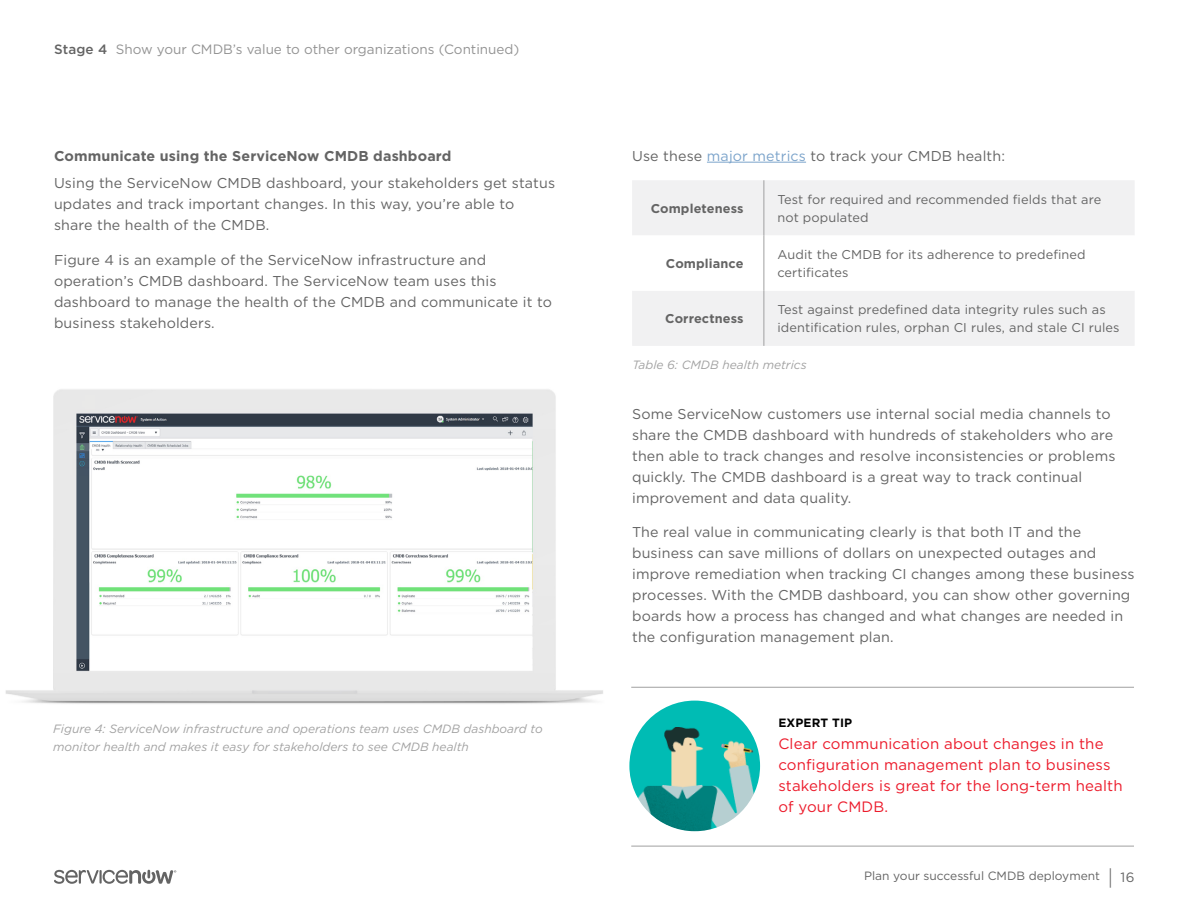
<style>
.page{position:relative;width:1188px;height:918px;background:#fff}
.page>*{position:absolute;margin:0;border:0;box-sizing:border-box;transform-origin:0 0}
.t1{font:15px/21px "Gotham";letter-spacing:.01em;color:#ec1b2b}
.t2{font:14.25px/21px "Gotham";letter-spacing:.01em;color:#646464}
.t3{font:700 14.25px "Gotham";letter-spacing:.01em;color:#646464}
.t4{font:13.5px "Gotham";color:#939393}
.t5{font:500 13.5px "Gotham";letter-spacing:.01em;color:#646464}
.t6{font:12.75px/18px "Gotham";letter-spacing:.01em;color:#646464}
.t7{font:700 12.75px "Gotham";letter-spacing:.01em;color:#646464}
.t8{font:italic 12px/18px "Gotham";color:#a2a2a2}
.t9{font:12px "Gotham";color:#646464}
.t10{font:700 12px "Gotham";letter-spacing:.01em;color:#000}
.s1{color:#7ca4cb}
.s2{font-weight:300;font-size:21px}
.s3{font-size:13.5px}
</style>
<div class="page">
<svg style="left:54px;top:870px;width:122px;height:14px"></svg>
<hr style="left:707px;top:162px;width:99px;height:1px;background:#7ca4cb">
<img style="left:5px;top:389px;width:598px;height:315px">
<img style="left:629px;top:701px;width:131px;height:130px;border-radius:65px">
<hr style="left:631px;top:687px;width:503px;height:1px;background:#a0a0a0">
<hr style="left:631px;top:846px;width:503px;height:1px;background:#a0a0a0">
<div style="left:632px;top:180px;width:502px;height:166px;background:#f1f1f2"></div>
<svg style="left:632px;top:235px;width:502px;height:56px"></svg>
<hr style="left:764px;top:180px;width:1px;height:55px;background:#a0a0a0">
<hr style="left:764px;top:235px;width:1px;height:56px;background:#a0a0a0">
<hr style="left:764px;top:291px;width:1px;height:55px;background:#a0a0a0">
<p class="t5" style="left:54px;top:40px;width:55px">Stage 4</p>
<p class="t4" style="left:116px;top:41px;width:405px">Show your CMDB’s value to other organizations (Continued)</p>
<p class="t3" style="left:54px;top:146px;width:399px">Communicate using the ServiceNow CMDB dashboard</p>
<p class="t2" style="left:54px;top:173px;width:503px">Using the ServiceNow CMDB dashboard, your stakeholders get status updates and track important changes. In this way, you’re able to share the health of the CMDB.</p>
<p class="t2" style="left:54px;top:249px;width:499px">Figure 4 is an example of the ServiceNow infrastructure and operation’s CMDB dashboard. The ServiceNow team uses this dashboard to manage the health of the CMDB and communicate it to business stakeholders.</p>
<p class="t8" style="left:53px;top:720px;width:491px">Figure 4: ServiceNow infrastructure and operations team uses CMDB dashboard to monitor health and makes it easy for stakeholders to see CMDB health</p>
<p class="t2" style="left:632px;top:145px;width:374px">Use these <span class="s1">major metrics</span> to track your CMDB health:</p>
<p class="t7" style="left:651px;top:200px;width:94px">Completeness</p>
<p class="t6" style="left:777px;top:190px;width:325px">Test for required and recommended fields that are not populated</p>
<p class="t7" style="left:666px;top:255px;width:79px">Compliance</p>
<p class="t6" style="left:777px;top:245px;width:310px">Audit the CMDB for its adherence to predefined certificates</p>
<p class="t7" style="left:665px;top:310px;width:80px">Correctness</p>
<p class="t6" style="left:777px;top:301px;width:344px">Test against predefined data integrity rules such as identification rules, orphan CI rules, and stale CI rules</p>
<p class="t8" style="left:632px;top:356px;width:176px">Table 6: CMDB health metrics</p>
<p class="t2" style="left:632px;top:403px;width:485px">Some ServiceNow customers use internal social media channels to share the CMDB dashboard with hundreds of stakeholders who are then able to track changes and resolve inconsistencies or problems quickly. The CMDB dashboard is a great way to track continual improvement and data quality.</p>
<p class="t2" style="left:632px;top:521px;width:504px">The real value in communicating clearly is that both IT and the business can save millions of dollars on unexpected outages and improve remediation when tracking CI changes among these business processes. With the CMDB dashboard, you can show other governing boards how a process has changed and what changes are needed in the configuration management plan.</p>
<p class="t10" style="left:778px;top:715px;width:75px">EXPERT TIP</p>
<p class="t1" style="left:778px;top:733px;width:346px">Clear communication about changes in the configuration management plan to business stakeholders is great for the long-term health of your CMDB.</p>
<p class="t9" style="left:864px;top:868px;width:272px">Plan your successful CMDB deployment <span class="s2">|</span> <span class="s3">16</span></p>
</div>
